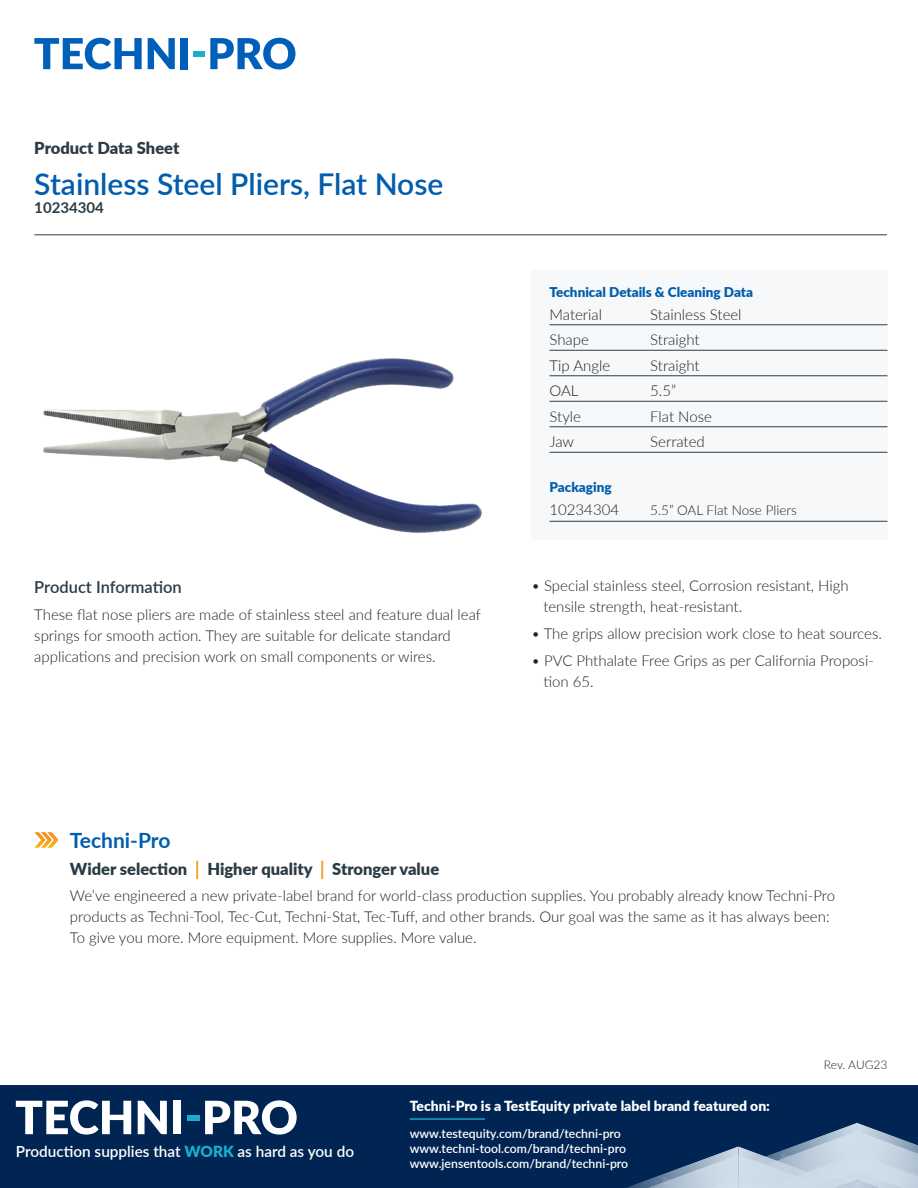
<style>
.page{position:relative;width:918px;height:1188px;background:#fff}
.page>*{position:absolute;margin:0;border:0;box-sizing:border-box;transform-origin:0 0}
.t1{font:600 30px "Lato";color:#015dad}
.t2{font:700 21px "Lato";color:#015dad}
.t3{font:900 16.5px "Lato";color:#2b3b44}
.t4{font:600 16.5px "Lato";color:#2b3b44}
.t5{font:600 15.3px "Lato";color:#fff}
.t6{font:300 15px/25.5px "Lato";color:#231f20}
.t7{font:700 15px "Lato";color:#2b3b44}
.t8{font:900 13.95px "Lato";color:#fff}
.t9{font:900 13.5px "Lato";color:#015dad}
.t10{font:300 13.5px "Lato";color:#231f20}
.t11{font:600 12.3px/14.7px "Lato";color:#fff}
.t12{font:300 12px "Lato";letter-spacing:-.005em;color:#231f20}
.s1{color:#f7931d}
.s2{font-weight:900;color:#19aece}
</style>
<div class="page">
<svg style="left:34px;top:38px;width:108px;height:32px"></svg>
<svg style="left:148px;top:38px;width:27px;height:31px"></svg>
<div style="left:181px;top:38px;width:7px;height:31px;background:#005fb9"></div>
<div style="left:193px;top:51px;width:12px;height:6px;background:#1bafcf"></div>
<svg style="left:210px;top:38px;width:85px;height:32px"></svg>
<hr style="left:34px;top:235px;width:853px;height:1px;background:#313e48">
<div style="left:531px;top:270px;width:356px;height:270px;background:#f6f8fa"></div>
<hr style="left:550px;top:521px;width:337px;height:1px;background:#313e48">
<hr style="left:550px;top:325px;width:337px;height:1px;background:#313e48">
<hr style="left:550px;top:350px;width:337px;height:1px;background:#313e48">
<hr style="left:550px;top:376px;width:337px;height:1px;background:#313e48">
<hr style="left:550px;top:401px;width:337px;height:1px;background:#313e48">
<svg style="left:34px;top:832px;width:25px;height:16px"></svg>
<div style="left:0;top:1085px;width:918px;height:103px;background:#002553"></div>
<svg style="left:626px;top:1122px;width:292px;height:66px"></svg>
<hr style="left:410px;top:1118px;width:75px;height:2px;background:#1cb0ca">
<svg style="left:16px;top:1100px;width:115px;height:35px"></svg>
<svg style="left:138px;top:1101px;width:29px;height:33px"></svg>
<div style="left:173px;top:1101px;width:8px;height:33px;background:#fff"></div>
<div style="left:187px;top:1115px;width:12px;height:6px;background:#1baecc"></div>
<svg style="left:205px;top:1100px;width:92px;height:35px"></svg>
<hr style="left:550px;top:427px;width:337px;height:1px;background:#313e48">
<hr style="left:550px;top:452px;width:337px;height:1px;background:#313e48">
<img style="left:43px;top:358px;width:439px;height:175px">
<p class="t3" style="left:34px;top:136px;width:147px">Product Data Sheet</p>
<h1 class="t1" style="left:34px;top:163px;width:411px">Stainless Steel Pliers, Flat Nose</h1>
<p class="t7" style="left:34px;top:197px;width:71px">10234304</p>
<p class="t4" style="left:34px;top:575px;width:149px">Product Information</p>
<p class="t6" style="left:34px;top:604px;width:448px;line-height:21px">These flat nose pliers are made of stainless steel and feature dual leaf springs for smooth action. They are suitable for delicate standard applications and precision work on small components or wires.</p>
<p class="t9" style="left:550px;top:282px;width:205px">Technical Details &amp; Cleaning Data</p>
<p class="t6" style="left:650px;top:301px;width:93px">Stainless Steel<br>Straight<br>Straight<br>5.5”<br>Flat Nose<br>Serrated</p>
<p class="t6" style="left:550px;top:301px;width:62px">Material<br>Shape<br>Tip Angle<br>OAL<br>Style<br>Jaw</p>
<p class="t9" style="left:550px;top:477px;width:64px">Packaging</p>
<p class="t6" style="left:550px;top:496px;width:71px">10234304</p>
<p class="t10" style="left:650px;top:501px;width:148px">5.5” OAL Flat Nose Pliers</p>
<p class="t6" style="left:543px;top:575px;width:307px;line-height:21px;text-indent:-12px">• Special stainless steel, Corrosion resistant, High tensile strength, heat-resistant.</p>
<p class="t6" style="left:531px;top:621px;width:352px">• The grips allow precision work close to heat sources.</p>
<p class="t6" style="left:543px;top:650px;width:332px;line-height:21px;text-indent:-12px">• PVC Phthalate Free Grips as per California Proposi&shy;tion 65.</p>
<h2 class="t2" style="left:70px;top:825px;width:102px">Techni-Pro</h2>
<p class="t3" style="left:70px;top:857px;width:371px">Wider selection <span class="s1">│</span> Higher quality <span class="s1">│</span> Stronger value</p>
<p class="t6" style="left:70px;top:884px;width:767px;line-height:21px">We’ve engineered a new private-label brand for world-class production supplies. You probably already know Techni-Pro products as Techni-Tool, Tec-Cut, Techni-Stat, Tec-Tuff, and other brands. Our goal was the same as it has always been:<br>To give you more. More equipment. More supplies. More value.</p>
<p class="t5" style="left:16px;top:1140px;width:340px">Production supplies that <span class="s2">WORK</span> as hard as you do</p>
<p class="t8" style="left:410px;top:1095px;width:362px">Techni-Pro is a TestEquity private label brand featured on:</p>
<p class="t11" style="left:410px;top:1126px;width:220px">www.testequity.com/brand/techni-pro www.techni-tool.com/brand/techni-pro www.jensentools.com/brand/techni-pro</p>
<p class="t12" style="left:824px;top:1057px;width:65px">Rev. AUG23</p>
</div>
